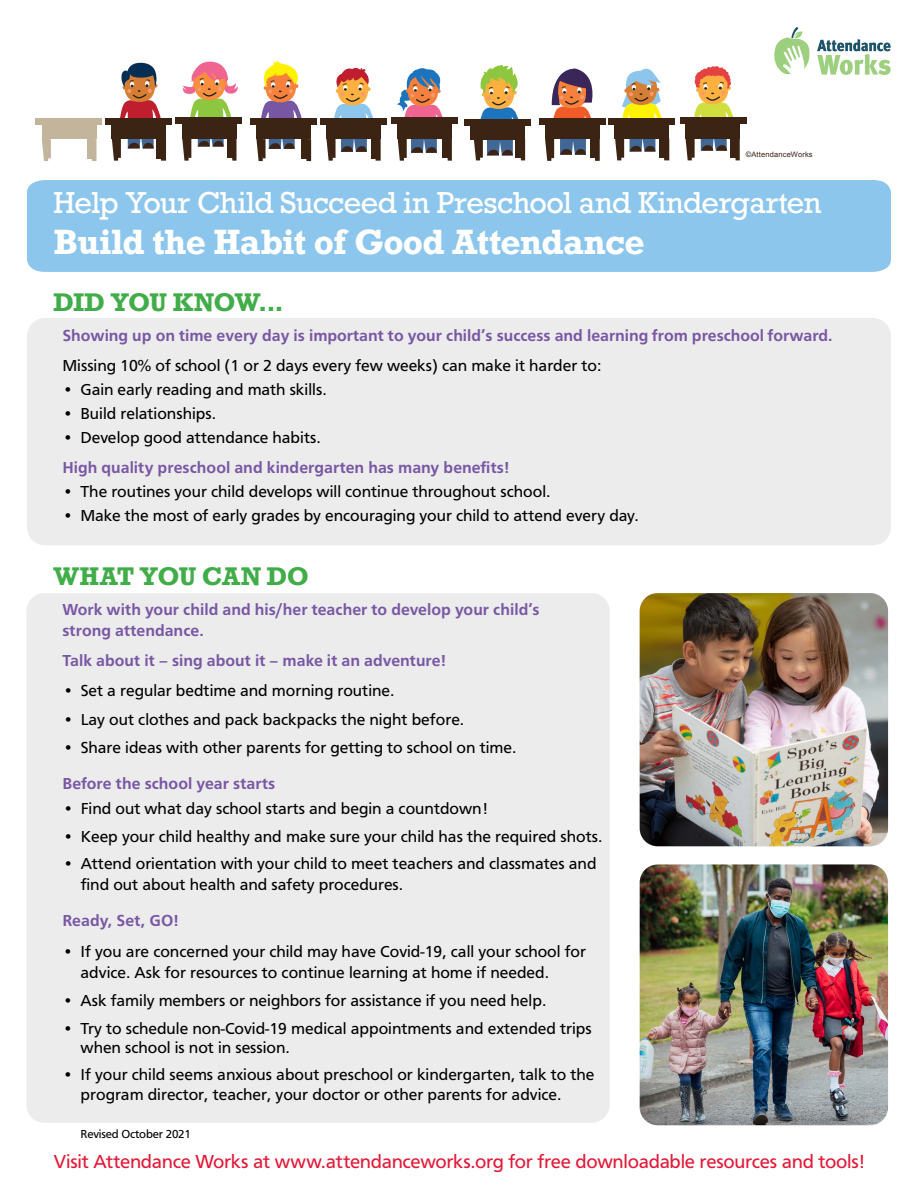
<style>
.page{position:relative;width:918px;height:1188px;background:#fff}
.page>*{position:absolute;margin:0;border:0;box-sizing:border-box;transform-origin:0 0}
.t1{font:700 33px "Rockwell";letter-spacing:-.025em;color:#fff}
.t2{font:28.5px "Rockwell";letter-spacing:-.02em;color:#fff}
.t3{font:700 24px "Rockwell";letter-spacing:-.02em;color:#41ad49}
.t4{font:19.5px "Carto Gothic Std";letter-spacing:-.015em;color:#e31837}
.t5{font:16.5px/21px "Carto Gothic Std";color:#000}
.t6{font:700 16.5px/21px "Carto Gothic Std";color:#7857a4}
.t7{font:12px "Carto Gothic Std";letter-spacing:-.015em;color:#000}
.t8{font:7.5px "Arial";letter-spacing:.02em;color:#3b2416}
</style>
<div class="page">
<div style="left:27px;top:318px;width:864px;height:227px;background:#ececec;border-radius:18px"></div>
<div style="left:26px;top:593px;width:584px;height:530px;background:#ececec;border-radius:18px"></div>
<img style="left:640px;top:593px;width:248px;height:253px">
<img style="left:640px;top:864px;width:248px;height:261px">
<svg style="left:774px;top:27px;width:35px;height:47px"></svg>
<svg style="left:817px;top:39px;width:74px;height:36px"></svg>
<div style="left:87px;top:138px;width:7px;height:20px;background:#c2b59b"></div>
<svg style="left:42px;top:139px;width:9px;height:22px"></svg>
<svg style="left:91px;top:139px;width:6px;height:22px"></svg>
<div style="left:36px;top:118px;width:66px;height:7px;background:#c2b59b"></div>
<div style="left:42px;top:125px;width:55px;height:14px;background:#c2b59b"></div>
<svg style="left:112px;top:62px;width:54px;height:99px"></svg>
<div style="left:105px;top:118px;width:67px;height:7px;background:#3c2415"></div>
<div style="left:111px;top:125px;width:55px;height:14px;background:#3c2415"></div>
<svg style="left:182px;top:61px;width:56px;height:100px"></svg>
<div style="left:176px;top:118px;width:66px;height:6px;background:#3c2415"></div>
<div style="left:182px;top:124px;width:55px;height:15px;background:#3c2415"></div>
<svg style="left:256px;top:61px;width:55px;height:100px"></svg>
<div style="left:250px;top:118px;width:67px;height:7px;background:#3c2415"></div>
<div style="left:256px;top:125px;width:55px;height:14px;background:#3c2415"></div>
<svg style="left:326px;top:68px;width:55px;height:93px"></svg>
<div style="left:320px;top:118px;width:66px;height:7px;background:#3c2415"></div>
<div style="left:326px;top:125px;width:55px;height:14px;background:#3c2415"></div>
<svg style="left:397px;top:68px;width:55px;height:93px"></svg>
<div style="left:391px;top:118px;width:66px;height:6px;background:#3c2415"></div>
<div style="left:397px;top:124px;width:55px;height:15px;background:#3c2415"></div>
<div style="left:464px;top:119px;width:67px;height:6px;background:#3c2415"></div>
<div style="left:470px;top:125px;width:55px;height:15px;background:#3c2415"></div>
<div style="left:539px;top:118px;width:66px;height:6px;background:#3c2415"></div>
<div style="left:609px;top:118px;width:66px;height:6px;background:#3c2415"></div>
<div style="left:614px;top:124px;width:55px;height:15px;background:#3c2415"></div>
<div style="left:680px;top:117px;width:67px;height:7px;background:#3c2415"></div>
<svg style="left:474px;top:65px;width:51px;height:95px"></svg>
<svg style="left:545px;top:68px;width:55px;height:93px"></svg>
<svg style="left:615px;top:68px;width:54px;height:92px"></svg>
<svg style="left:685px;top:66px;width:55px;height:94px"></svg>
<div style="left:27px;top:180px;width:864px;height:92px;background:#8cc6ec"></div>
<p class="t8" style="left:746px;top:149px;width:68px">©AttendanceWorks</p>
<h2 class="t2" style="left:53px;top:185px;width:770px">Help Your Child Succeed in Preschool and Kindergarten</h2>
<h1 class="t1" style="left:53px;top:220px;width:593px">Build the Habit of Good Attendance</h1>
<h3 class="t3" style="left:53px;top:286px;width:232px">DID YOU KNOW...</h3>
<p class="t6" style="left:62px;top:325px;width:772px">Showing up on time every day is important to your child’s success and learning from preschool forward.</p>
<p class="t5" style="left:62px;top:355px;width:541px">Missing 10% of school (1 or 2 days every few weeks) can make it harder to:</p>
<p class="t5" style="left:62px;top:379px;width:266px">• Gain early reading and math skills.</p>
<p class="t5" style="left:62px;top:403px;width:155px">• Build relationships.</p>
<p class="t5" style="left:62px;top:427px;width:260px">• Develop good attendance habits.</p>
<p class="t6" style="left:62px;top:457px;width:449px">High quality preschool and kindergarten has many benefits!</p>
<p class="t5" style="left:62px;top:481px;width:490px">• The routines your child develops will continue throughout school.</p>
<p class="t5" style="left:62px;top:505px;width:578px">• Make the most of early grades by encouraging your child to attend every day.</p>
<h3 class="t3" style="left:53px;top:561px;width:257px">WHAT YOU CAN DO</h3>
<p class="t6" style="left:62px;top:599px;width:479px">Work with your child and his/her teacher to develop your child’s strong attendance.</p>
<p class="t6" style="left:62px;top:650px;width:385px">Talk about it – sing about it – make it an adventure!</p>
<p class="t5" style="left:63px;top:680px;width:333px">• Set a regular bedtime and morning routine.</p>
<p class="t5" style="left:63px;top:709px;width:403px">• Lay out clothes and pack backpacks the night before.</p>
<p class="t5" style="left:63px;top:737px;width:455px">• Share ideas with other parents for getting to school on time.</p>
<p class="t6" style="left:62px;top:773px;width:215px">Before the school year starts</p>
<p class="t5" style="left:63px;top:798px;width:427px">• Find out what day school starts and begin a countdown!</p>
<p class="t5" style="left:63px;top:826px;width:541px">• Keep your child healthy and make sure your child has the required shots.</p>
<p class="t5" style="left:81px;top:853px;width:517px;text-indent:-18px">• Attend orientation with your child to meet teachers and classmates and find out about health and safety procedures.</p>
<p class="t6" style="left:62px;top:910px;width:118px">Ready, Set, GO!</p>
<p class="t5" style="left:81px;top:941px;width:507px;text-indent:-18px">• If you are concerned your child may have Covid-19, call your school for advice. Ask for resources to continue learning at home if needed.</p>
<p class="t5" style="left:63px;top:990px;width:485px">• Ask family members or neighbors for assistance if you need help.</p>
<p class="t5" style="left:81px;top:1019px;width:513px;line-height:19.5px;text-indent:-18px">• Try to schedule non-Covid-19 medical appointments and extended trips when school is not in session.</p>
<p class="t5" style="left:81px;top:1065px;width:515px;line-height:19.8px;text-indent:-18px">• If your child seems anxious about preschool or kindergarten, talk to the program director, teacher, your doctor or other parents for advice.</p>
<p class="t7" style="left:81px;top:1127px;width:112px">Revised October 2021</p>
<p class="t4" style="left:54px;top:1150px;width:813px">Visit Attendance Works at www.attendanceworks.org for free downloadable resources and tools!</p>
</div>
